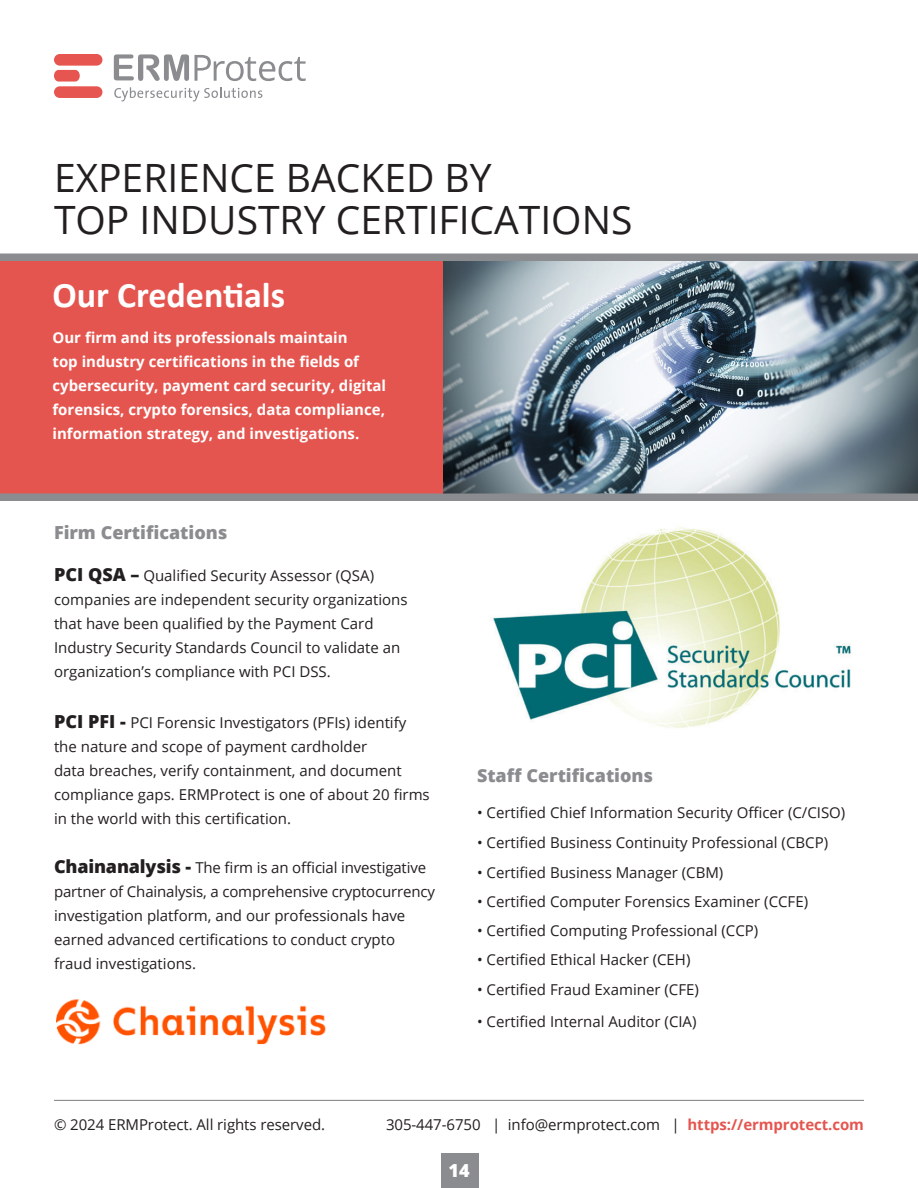
<style>
.page{position:relative;width:918px;height:1188px;background:#fff}
.page>*{position:absolute;margin:0;border:0;box-sizing:border-box;transform-origin:0 0}
.t1{font:39px "Open Sans";color:#231f20}
.List_Paragraph{font:700 36px "Calibri";color:#fff}
.t2{font:800 18px "Open Sans";color:#8a8c8f}
.t3{font:800 18px "Open Sans";color:#fff}
.t4{font:15px/24px "Open Sans";color:#231f20}
.t5{font:700 15px/24px "Open Sans";color:#fff}
.s1{font-weight:800;font-size:18px}
.s2{font-weight:700;color:#e5554f}
</style>
<div class="page">
<hr style="left:54px;top:1100px;width:810px;height:1px;background:#8a8c8f">
<div style="left:54px;top:54px;width:48px;height:12px;background:#e6554f;border-radius:6px"></div>
<svg style="left:54px;top:70px;width:26px;height:12px"></svg>
<div style="left:54px;top:86px;width:48px;height:12px;background:#e6554f;border-radius:6px"></div>
<svg style="left:114px;top:54px;width:75px;height:27px"></svg>
<svg style="left:114px;top:87px;width:148px;height:14px"></svg>
<svg style="left:195px;top:55px;width:111px;height:26px"></svg>
<img style="left:443px;top:261px;width:475px;height:233px">
<div style="left:0;top:257px;width:442px;height:238px;background:#e5554f"></div>
<div style="left:0;top:494px;width:918px;height:7px;background:#8a8c8f"></div>
<div style="left:0;top:254px;width:918px;height:7px;background:#8a8c8f"></div>
<img style="left:491px;top:527px;width:360px;height:201px">
<img style="left:56px;top:999px;width:270px;height:46px">
<div style="left:441px;top:1154px;width:38px;height:34px;background:#8a8c8f"></div>
<p class="t1" style="left:54px;top:151px;width:439px">EXPERIENCE BACKED BY</p>
<p class="t1" style="left:54px;top:193px;width:580px">TOP INDUSTRY CERTIFICATIONS</p>
<p class="List_Paragraph" style="left:52px;top:272px;width:234px">Our Credentials</p>
<p class="t5" style="left:52px;top:325px;width:335px">Our firm and its professionals maintain<br>top industry certifications in the fields of cybersecurity, payment card security, digital forensics, crypto forensics, data compliance, information strategy, and investigations.</p>
<p class="t2" style="left:54px;top:519px;width:175px">Firm Certifications</p>
<p class="t4" style="left:54px;top:563px;width:355px"><span class="s1">PCI QSA –</span> Qualified Security Assessor (QSA) companies are independent security organizations that have been qualified by the Payment Card Industry Security Standards Council to validate an organization’s compliance with PCI DSS.</p>
<p class="t4" style="left:54px;top:711px;width:377px"><span class="s1">PCI PFI -</span> PCI Forensic Investigators (PFIs) identify the nature and scope of payment cardholder<br>data breaches, verify containment, and document compliance gaps. ERMProtect is one of about 20 firms in the world with this certification.</p>
<p class="t4" style="left:54px;top:855px;width:383px"><span class="s1">Chainanalysis -</span> The firm is an official investigative partner of Chainalysis, a comprehensive cryptocurrency investigation platform, and our professionals have earned advanced certifications to conduct crypto fraud investigations.</p>
<p class="t2" style="left:477px;top:762px;width:178px">Staff Certifications</p>
<p class="t4" style="left:477px;top:801px;width:370px">• Certified Chief Information Security Officer (C/CISO)</p>
<p class="t4" style="left:477px;top:831px;width:353px">• Certified Business Continuity Professional (CBCP)</p>
<p class="t4" style="left:477px;top:860px;width:248px">• Certified Business Manager (CBM)</p>
<p class="t4" style="left:477px;top:889px;width:333px">• Certified Computer Forensics Examiner (CCFE)</p>
<p class="t4" style="left:477px;top:918px;width:283px">• Certified Computing Professional (CCP)</p>
<p class="t4" style="left:477px;top:948px;width:215px">• Certified Ethical Hacker (CEH)</p>
<p class="t4" style="left:477px;top:977px;width:223px">• Certified Fraud Examiner (CFE)</p>
<p class="t4" style="left:477px;top:1009px;width:221px">• Certified Internal Auditor (CIA)</p>
<p class="t4" style="left:54px;top:1112px;width:273px">© 2024 ERMProtect. All rights reserved.</p>
<p class="t4" style="left:386px;top:1113px;width:479px">305-447-6750 | info@ermprotect.com | <span class="s2">https://ermprotect.com</span></p>
<p class="t3" style="left:448px;top:1156px;width:23px">14</p>
</div>
